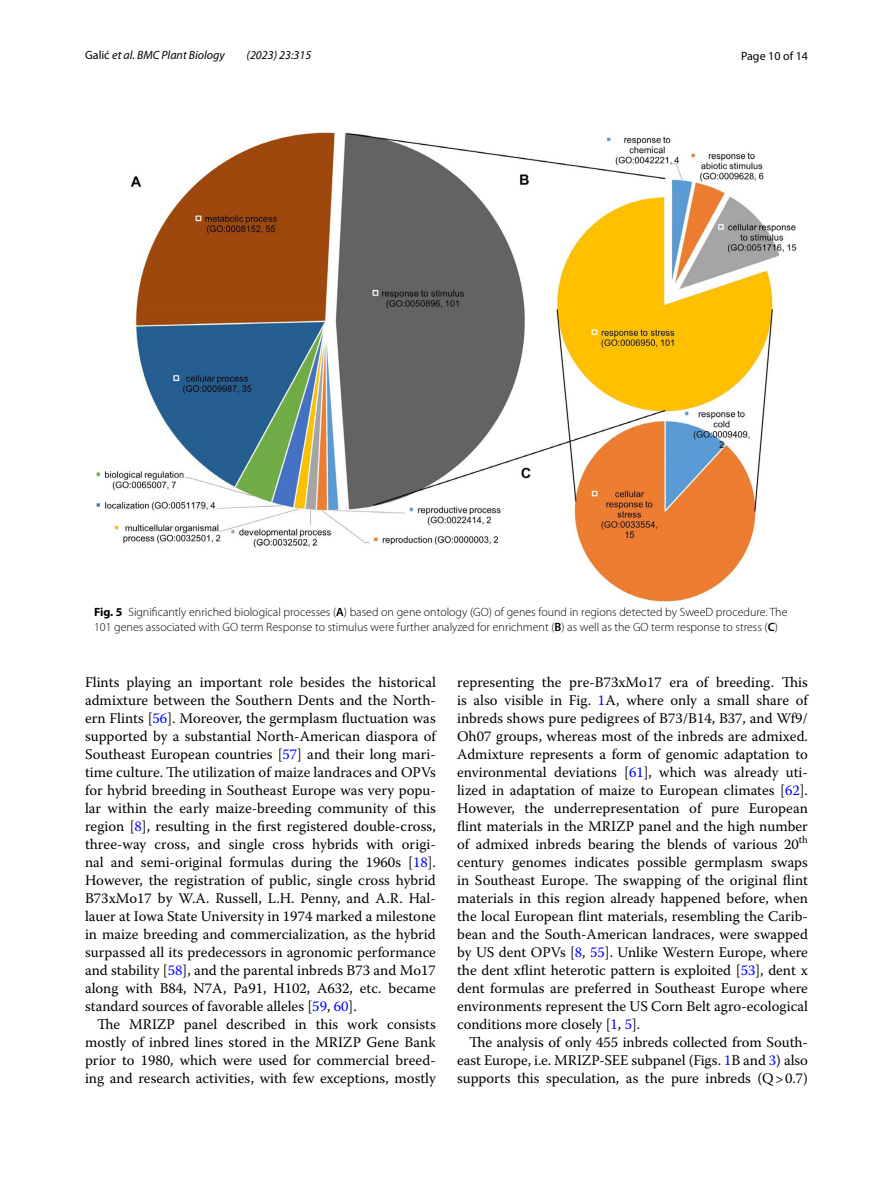
<style>
.page{position:relative;width:893px;height:1187px;background:#fff}
.page>*{position:absolute;margin:0;border:0;box-sizing:border-box;transform-origin:0 0}
.t1{font:14.7px/18px "Warnock Pro";color:#000;text-align:justify}
.t2{font:300 12px/15px "Myriad Pro";color:#000}
.t3{font:italic 12px "Myriad Pro";color:#000}
.t4{font:12px "Myriad Pro";color:#000}
.s1{font-style:normal}
.s2{font-weight:700}
.s3{font-weight:600}
.s4{color:#00f}
</style>
<div class="page">
<img style="left:96px;top:133px;width:701px;height:468px">
<p class="t3" style="left:85px;top:48px;width:141px"><span class="s1">Galić</span> et al. BMC Plant Biology</p>
<p class="t3" style="left:247px;top:48px;width:66px">(2023) 23:315</p>
<p class="t4" style="left:741px;top:48px;width:68px">Page 10 of 14</p>
<p class="t2" style="left:94px;top:605px;width:695px"><span class="s2">Fig. 5</span> Significantly enriched biological processes (<span class="s3">A</span>) based on gene ontology (GO) of genes found in regions detected by SweeD procedure. The<br>101 genes associated with GO term Response to stimulus were further analyzed for enrichment (<span class="s3">B</span>) as well as the GO term response to stress (<span class="s3">C</span>)</p>
<p class="t1" style="left:85px;top:672px;width:352px">Flints playing an important role besides the historical admixture between the Southern Dents and the North&shy;ern Flints [<span class="s4">56</span>]. Moreover, the germplasm fluctuation was supported by a substantial North-American diaspora of Southeast European countries [<span class="s4">57</span>] and their long mari&shy;time culture. The utilization of maize landraces and OPVs for hybrid breeding in Southeast Europe was very popu&shy;lar within the early maize-breeding community of this region [<span class="s4">8</span>], resulting in the first registered double-cross, three-way cross, and single cross hybrids with origi&shy;nal and semi-original formulas during the 1960s [<span class="s4">18</span>].<br>However, the registration of public, single cross hybrid B73xMo17 by W.A. Russell, L.H. Penny, and A.R. Hal&shy;lauer at Iowa State University in 1974 marked a milestone in maize breeding and commercialization, as the hybrid surpassed all its predecessors in agronomic performance and stability [<span class="s4">58</span>], and the parental inbreds B73 and Mo17 along with B84, N7A, Pa91, H102, A632, etc. became standard sources of favorable alleles [<span class="s4">59</span>, <span class="s4">60</span>].</p>
<p class="t1" style="left:85px;top:1014px;width:352px;text-indent:12px">The MRIZP panel described in this work consists mostly of inbred lines stored in the MRIZP Gene Bank prior to 1980, which were used for commercial breed&shy;ing and research activities, with few exceptions, mostly</p>
<p class="t1" style="left:457px;top:672px;width:352px">representing the pre-B73xMo17 era of breeding. This is also visible in Fig. <span class="s4">1</span>A, where only a small share of inbreds shows pure pedigrees of B73/B14, B37, and Wf9/ Oh07 groups, whereas most of the inbreds are admixed.<br>Admixture represents a form of genomic adaptation to environmental deviations [<span class="s4">61</span>], which was already uti&shy;lized in adaptation of maize to European climates [<span class="s4">62</span>].<br>However, the underrepresentation of pure European flint materials in the MRIZP panel and the high number of admixed inbreds bearing the blends of various 20<sup>th </sup>century genomes indicates possible germplasm swaps in Southeast Europe. The swapping of the original flint materials in this region already happened before, when the local European flint materials, resembling the Carib&shy;bean and the South-American landraces, were swapped by US dent OPVs [<span class="s4">8</span>, <span class="s4">55</span>]. Unlike Western Europe, where the dent xflint heterotic pattern is exploited [<span class="s4">53</span>], dent x dent formulas are preferred in Southeast Europe where environments represent the US Corn Belt agro-ecological conditions more closely [<span class="s4">1</span>, <span class="s4">5</span>].</p>
<p class="t1" style="left:457px;top:1032px;width:352px;text-indent:12px">The analysis of only 455 inbreds collected from South&shy;east Europe, i.e. MRIZP-SEE subpanel (Figs. <span class="s4">1</span>B and <span class="s4">3</span>) also supports this speculation, as the pure inbreds (Q&gt;0.7)</p>
</div>
